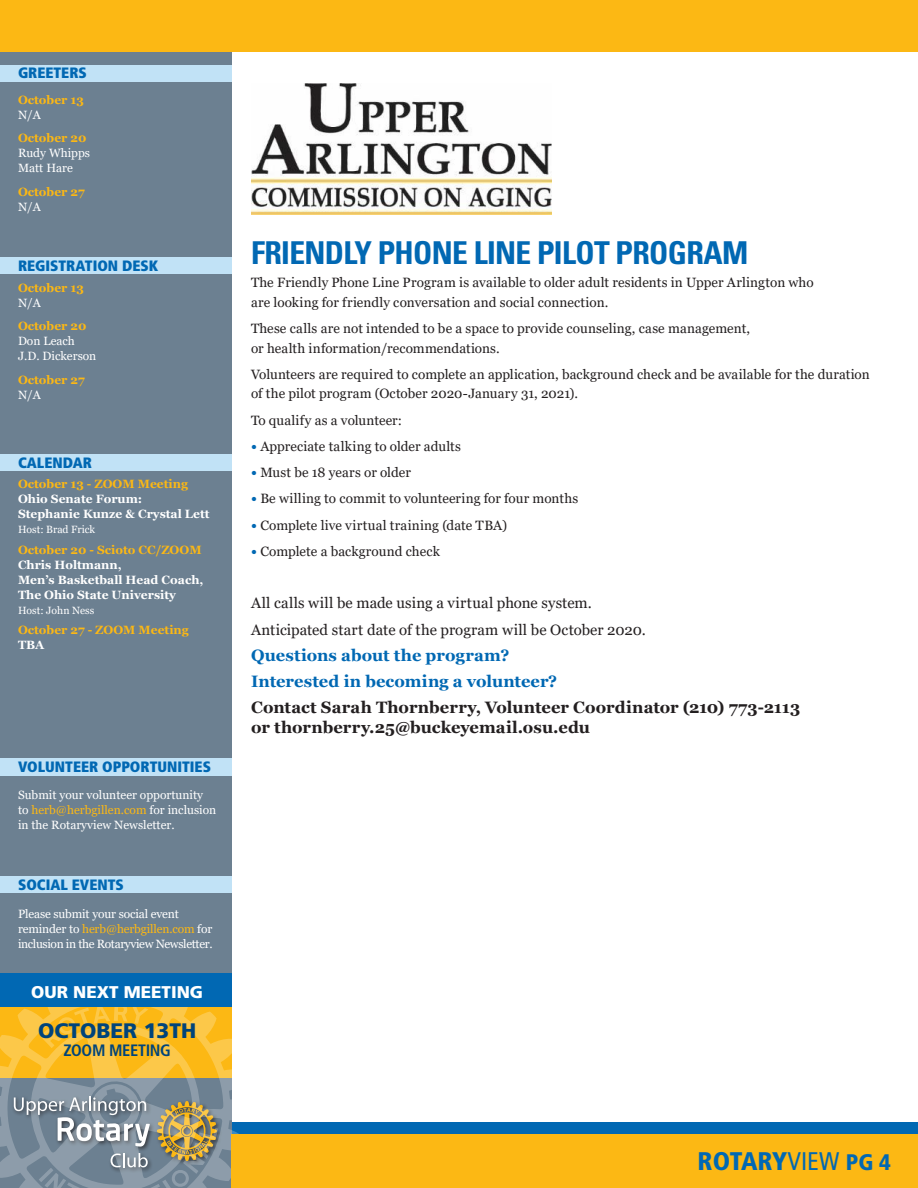
<style>
.page{position:relative;width:918px;height:1188px;background:#fff}
.page>*{position:absolute;margin:0;border:0;box-sizing:border-box;transform-origin:0 0}
.t1{font:700 condensed 31.5px "Univers LT Std";letter-spacing:-.02em;color:#0168b3}
.t2{font:900 condensed 25.5px "Frutiger";letter-spacing:-.02em;color:#0168b3}
.t3{font:900 21px "Frutiger";color:#00447b}
.t4{font:900 16.95px "Frutiger";color:#fff}
.t5{font:700 16.5px/19.5px "Georgia";letter-spacing:.005em;color:#231f20}
.t6{font:700 16.5px "Georgia";letter-spacing:.005em;color:#0168b3}
.t7{font:700 condensed 16.5px "Frutiger";letter-spacing:-.02em;color:#00447b}
.t8{font:15px "Georgia";letter-spacing:.01em;color:#231f20}
.t9{font:900 condensed 15px "Frutiger";color:#0168b3}
.t10{font:13.5px/19.5px "Georgia";letter-spacing:.005em;color:#231f20}
.t11{font:12px/15px "Georgia";color:#fff}
.t12{font:700 12px/15px "Georgia";color:#fff}
.t13{font:700 12px/15px "Georgia";color:#fcb814}
.t14{font:10.5px "Georgia";color:#fff}
.s1{font-weight:400;color:#fff}
.s2{font-weight:700;color:#fcb814}
.s3{color:#fcb814}
.s4{color:#fff}
.s5{font-weight:700;color:#0168b3}
.s6{font-weight:400}
.s7{font-size:22.5px}
</style>
<div class="page">
<div style="left:231px;top:1122px;width:687px;height:39px;background:#0168b3"></div>
<div style="left:0;top:0;width:231px;height:1188px;background:#6c8091"></div>
<div style="left:0;top:876px;width:231px;height:17px;background:#c1e2f6"></div>
<div style="left:0;top:65px;width:231px;height:16px;background:#c1e2f6"></div>
<div style="left:0;top:257px;width:231px;height:17px;background:#c1e2f6"></div>
<div style="left:0;top:454px;width:231px;height:16px;background:#c1e2f6"></div>
<div style="left:0;top:758px;width:231px;height:18px;background:#c1e2f6"></div>
<svg style="left:0;top:973px;width:239px;height:215px"></svg>
<div style="left:0;top:973px;width:231px;height:34px;background:#0168b3"></div>
<div style="left:0;top:0;width:918px;height:52px;background:#fcb814"></div>
<div style="left:231px;top:1134px;width:687px;height:54px;background:#fcb814"></div>
<img style="left:251px;top:83px;width:301px;height:131px">
<p class="t9" style="left:18px;top:64px;width:70px">GREETERS</p>
<p class="t13" style="left:18px;top:92px;width:67px">October 13<br><span class="s1">N/A</span></p>
<p class="t11" style="left:18px;top:131px;width:74px"><span class="s2">October 20<br></span>Rudy Whipps<br>Matt Hare</p>
<p class="t13" style="left:18px;top:184px;width:68px">October 27<br><span class="s1">N/A</span></p>
<p class="t9" style="left:18px;top:256px;width:142px">REGISTRATION DESK</p>
<p class="t13" style="left:18px;top:279px;width:67px">October 13<br><span class="s1">N/A</span></p>
<p class="t11" style="left:18px;top:319px;width:80px"><span class="s2">October 20<br></span>Don Leach<br>J.D. Dickerson</p>
<p class="t13" style="left:18px;top:371px;width:68px">October 27<br><span class="s1">N/A</span></p>
<p class="t9" style="left:18px;top:453px;width:76px">CALENDAR</p>
<p class="t12" style="left:18px;top:476px;width:193px"><span class="s3">October 13 - ZOOM Meeting<br></span>Ohio Senate Forum:<br>Stephanie Kunze &amp; Crystal Lett</p>
<p class="t14" style="left:18px;top:523px;width:79px">Host: Brad Frick</p>
<p class="t12" style="left:18px;top:541px;width:187px"><span class="s3">October 20 - Scioto CC/ZOOM<br></span>Chris Holtmann,<br>Men’s Basketball Head Coach,<br>The Ohio State University</p>
<p class="t14" style="left:18px;top:604px;width:78px">Host: John Ness</p>
<p class="t13" style="left:18px;top:622px;width:172px">October 27 - ZOOM Meeting<br><span class="s4">TBA</span></p>
<p class="t9" style="left:18px;top:758px;width:195px">VOLUNTEER OPPORTUNITIES</p>
<p class="t11" style="left:18px;top:788px;width:200px">Submit your volunteer opportunity to <span class="s3">herb@herbgillen.com</span> for inclusion in the Rotaryview Newsletter.</p>
<p class="t9" style="left:18px;top:875px;width:107px">SOCIAL EVENTS</p>
<p class="t11" style="left:18px;top:907px;width:196px">Please submit your social event reminder to <span class="s3">herb@herbgillen.com</span> for inclusion in the Rotaryview Newsletter.</p>
<p class="t4" style="left:31px;top:982px;width:173px">OUR NEXT MEETING</p>
<p class="t3" style="left:38px;top:1018px;width:160px">OCTOBER 13TH</p>
<p class="t7" style="left:63px;top:1041px;width:109px">ZOOM MEETING</p>
<p class="t1" style="left:251px;top:233px;width:499px">FRIENDLY PHONE LINE PILOT PROGRAM</p>
<p class="t10" style="left:251px;top:273px;width:564px">The Friendly Phone Line Program is available to older adult residents in Upper Arlington who are looking for friendly conversation and social connection.</p>
<p class="t10" style="left:251px;top:319px;width:501px">These calls are not intended to be a space to provide counseling, case management, or health information/recommendations.</p>
<p class="t10" style="left:251px;top:365px;width:620px">Volunteers are required to complete an application, background check and be available for the duration of the pilot program (October 2020-January 31, 2021).</p>
<p class="t10" style="left:251px;top:411px;width:153px">To qualify as a volunteer:</p>
<p class="t10" style="left:251px;top:437px;width:211px"><span class="s5">•</span> Appreciate talking to older adults</p>
<p class="t10" style="left:251px;top:463px;width:161px"><span class="s5">•</span> Must be 18 years or older</p>
<p class="t10" style="left:251px;top:489px;width:329px"><span class="s5">•</span> Be willing to commit to volunteering for four months</p>
<p class="t10" style="left:251px;top:516px;width:258px"><span class="s5">•</span> Complete live virtual training (date TBA)</p>
<p class="t10" style="left:251px;top:542px;width:190px"><span class="s5">•</span> Complete a background check</p>
<p class="t8" style="left:251px;top:594px;width:342px">All calls will be made using a virtual phone system.</p>
<p class="t8" style="left:251px;top:620px;width:396px">Anticipated start date of the program will be October 2020.</p>
<p class="t6" style="left:251px;top:643px;width:260px">Questions about the program?</p>
<p class="t6" style="left:251px;top:669px;width:308px">Interested in becoming a volunteer?</p>
<p class="t5" style="left:251px;top:697px;width:551px">Contact Sarah Thornberry, Volunteer Coordinator (210) 773-2113 or thornberry.25@buckeyemail.osu.edu</p>
<p class="t2" style="left:698px;top:1146px;width:195px">ROTARY<span class="s6">VIEW</span> <span class="s7">PG 4</span></p>
</div>
